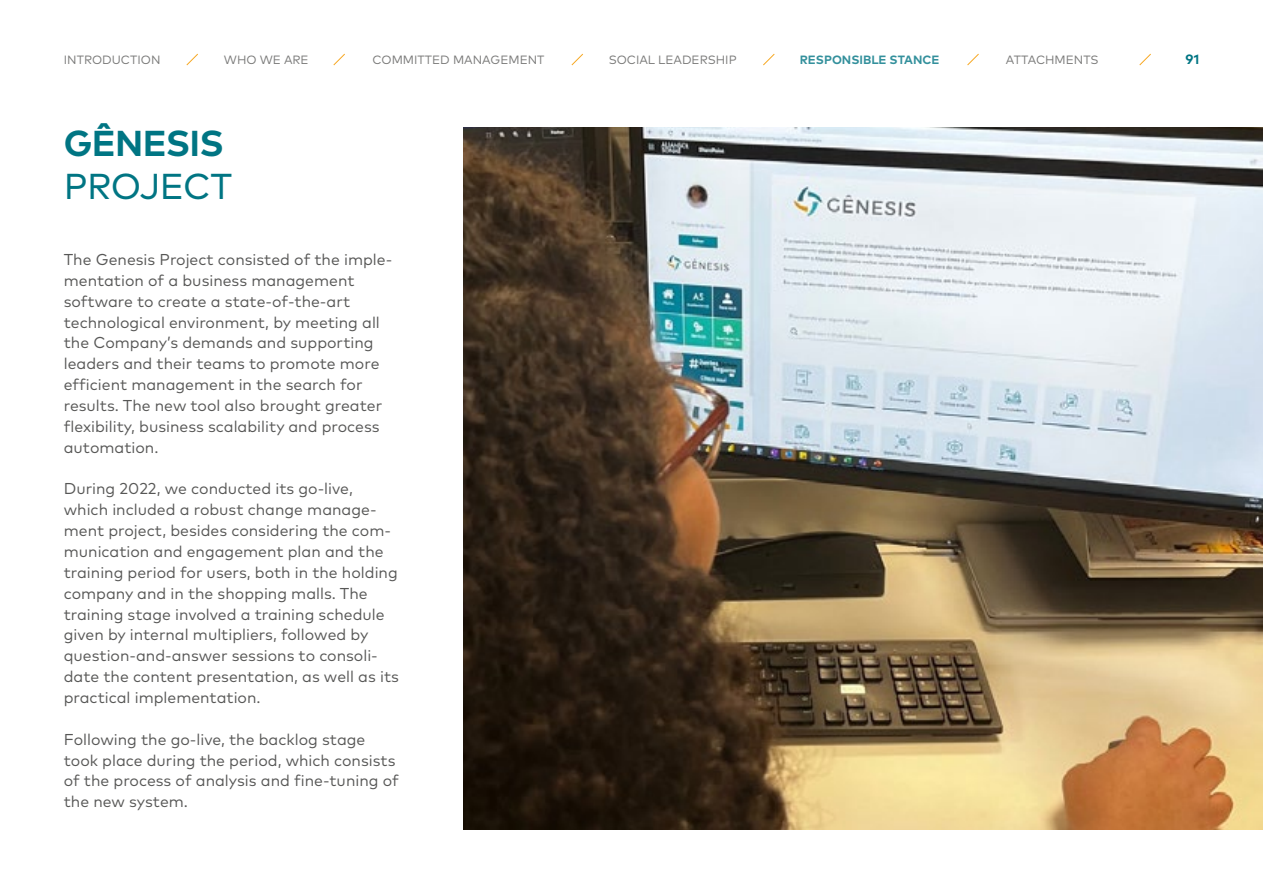
<style>
.page{position:relative;width:1263px;height:893px;background:#fff}
.page>*{position:absolute;margin:0;border:0;box-sizing:border-box;transform-origin:0 0}
.t1{font:700 36px "Mark Pro";letter-spacing:-.02em;color:#007583}
.t2{font:36px "Mark Pro";letter-spacing:-.02em;color:#007583}
.t3{font:15.75px/20.9px "Mark Pro";color:#575756}
.t4{font:700 13.5px "Mark Pro";color:#007583}
.t5{font:12px "Mark Pro";color:#797978}
.t6{font:700 12px "Mark Pro";color:#33909c}
</style>
<div class="page">
<svg style="left:1139px;top:53px;width:12px;height:13px"></svg>
<svg style="left:186px;top:53px;width:12px;height:13px"></svg>
<svg style="left:333px;top:53px;width:12px;height:13px"></svg>
<svg style="left:571px;top:53px;width:12px;height:13px"></svg>
<svg style="left:763px;top:53px;width:12px;height:13px"></svg>
<svg style="left:967px;top:53px;width:12px;height:13px"></svg>
<img style="left:463px;top:128px;width:800px;height:701px">
<p class="t5" style="left:64px;top:51px;width:98px">INTRODUCTION</p>
<p class="t5" style="left:224px;top:51px;width:86px">WHO WE ARE</p>
<p class="t5" style="left:372px;top:51px;width:174px">COMMITTED MANAGEMENT</p>
<p class="t5" style="left:609px;top:51px;width:129px">SOCIAL LEADERSHIP</p>
<p class="t6" style="left:800px;top:50px;width:141px">RESPONSIBLE STANCE</p>
<p class="t5" style="left:1006px;top:51px;width:94px">ATTACHMENTS</p>
<p class="t4" style="left:1185px;top:49px;width:15px">91</p>
<h1 class="t1" style="left:64px;top:116px;width:162px">GÊNESIS</h1>
<h1 class="t2" style="left:64px;top:159px;width:170px">PROJECT</h1>
<p class="t3" style="left:64px;top:248px;width:330px">The Genesis Project consisted of the imple&shy;mentation of a business management software to create a state-of-the-art technological environment, by meeting all the Company’s demands and supporting leaders and their teams to promote more efficient management in the search for results. The new tool also brought greater flexibility, business scalability and process automation.</p>
<p class="t3" style="left:64px;top:477px;width:337px">During 2022, we conducted its go-live, which included a robust change manage&shy;ment project, besides considering the com&shy;munication and engagement plan and the training period for users, both in the holding company and in the shopping malls. The training stage involved a training schedule given by internal multipliers, followed by question-and-answer sessions to consoli&shy;date the content presentation, as well as its practical implementation.</p>
<p class="t3" style="left:64px;top:727px;width:337px">Following the go-live, the backlog stage took place during the period, which consists of the process of analysis and fine-tuning of the new system.</p>
</div>
